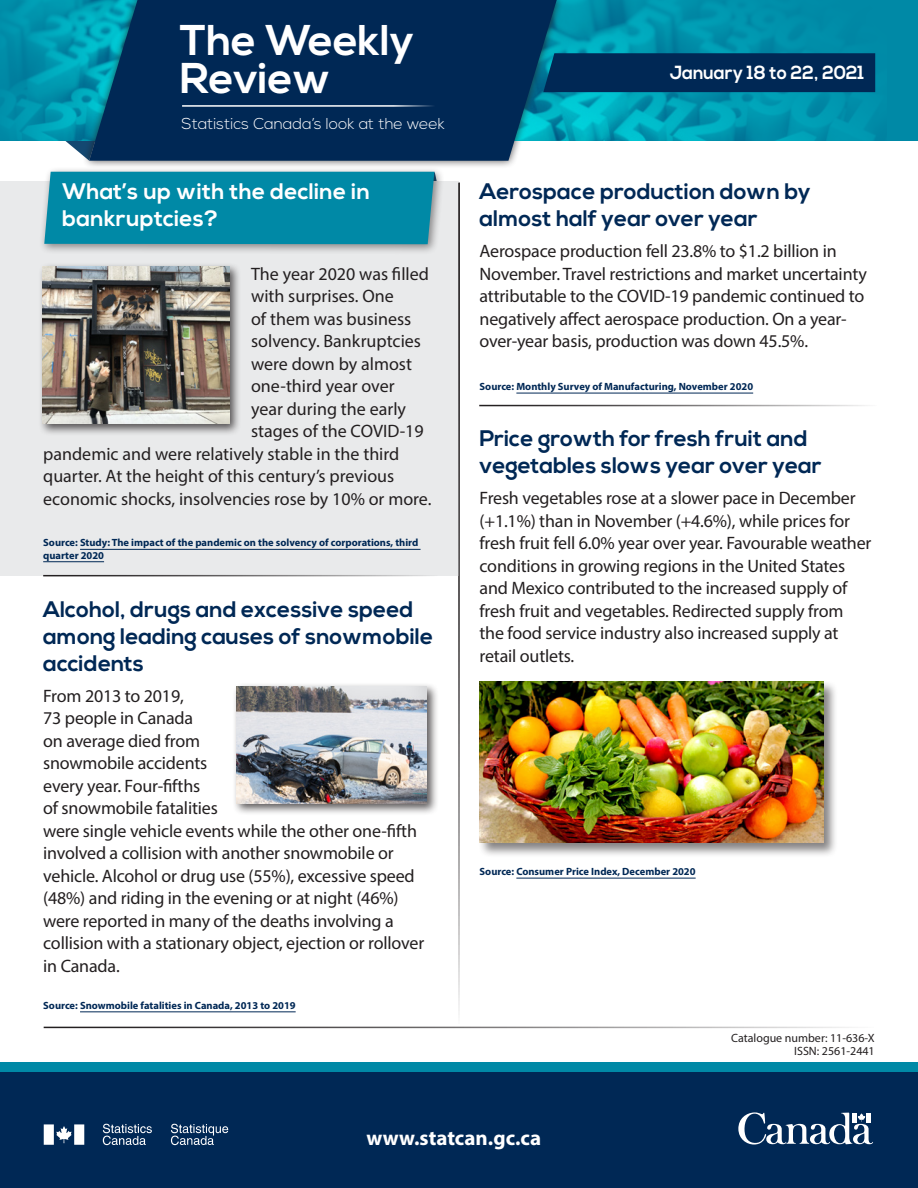
<style>
.page{position:relative;width:918px;height:1188px;background:#fff}
.page>*{position:absolute;margin:0;border:0;box-sizing:border-box;transform-origin:0 0}
.t1{font:700 42.9px/37.5px "Nexa";color:#fff}
.t2{font:700 22.5px/27px "Nexa";color:#002855}
.t3{font:700 22.5px/27px "Nexa";letter-spacing:.01em;color:#fff}
.t4{font:700 21px "Myriad Pro";color:#fff}
.t5{font:700 19.05px "Nexa";color:#fff;scale:.94 1}
.t6{font:18px/22.5px "Myriad Pro";letter-spacing:-.01em;color:#231f20}
.t7{font:300 15.75px "Nexa";color:#fff}
.t8{font:12px/13.6px "Myriad Pro";color:#231f20;text-align:right}
.t9{font:700 10.5px/12.5px "Myriad Pro";color:#002855}
</style>
<div class="page">
<div style="left:0;top:1072px;width:918px;height:116px;background:#002855"></div>
<svg style="left:65px;top:140px;width:17px;height:15px"></svg>
<div style="left:0;top:0;width:918px;height:140px;background:#0089a6"></div>
<img style="left:564px;top:0;width:312px;height:140px">
<img style="left:4px;top:0;width:78px;height:140px">
<div style="left:82px;top:0;width:482px;height:169px;background:#231f20;opacity:.75"></div>
<svg style="left:89px;top:0;width:468px;height:161px;fill:#002855"></svg>
<svg style="left:738px;top:1112px;width:135px;height:33px"></svg>
<svg style="left:44px;top:1124px;width:40px;height:21px"></svg>
<svg style="left:171px;top:1124px;width:57px;height:21px"></svg>
<svg style="left:103px;top:1124px;width:49px;height:21px"></svg>
<div style="left:543px;top:53px;width:332px;height:39px;background:#002855"></div>
<div style="left:0;top:1062px;width:918px;height:10px;background:#0089a6"></div>
<hr style="left:44px;top:1027px;width:830px;height:1px;background:#231f20">
<hr style="left:182px;top:105px;width:264px;height:2px;background:#fff">
<div style="left:0;top:182px;width:459px;height:394px;background:#e9eaeb"></div>
<hr style="left:516px;top:878px;width:180px;height:1px;background:#002855">
<hr style="left:80px;top:1012px;width:216px;height:1px;background:#002855">
<hr style="left:516px;top:393px;width:237px;height:1px;background:#002855">
<hr style="left:458px;top:183px;width:2px;height:841px;background:#231f20">
<hr style="left:479px;top:405px;width:398px;height:1px;background:#231f20">
<hr style="left:43px;top:575px;width:395px;height:1px;background:#231f20">
<hr style="left:80px;top:549px;width:341px;height:1px;background:#002855">
<hr style="left:43px;top:561px;width:61px;height:1px;background:#002855">
<div style="left:39px;top:166px;width:405px;height:89px;background:#231f20;opacity:.5"></div>
<div style="left:44px;top:172px;width:397px;height:72px;background:#0089a6"></div>
<div style="left:38px;top:262px;width:204px;height:174px;background:#231f20;opacity:.75"></div>
<img style="left:42px;top:266px;width:187px;height:158px">
<div style="left:232px;top:682px;width:207px;height:134px;background:#231f20;opacity:.75"></div>
<img style="left:236px;top:686px;width:191px;height:117px">
<div style="left:478px;top:680px;width:360px;height:177px;background:#231f20;opacity:.55"></div>
<img style="left:479px;top:682px;width:344px;height:161px">
<h1 class="t1" style="left:180px;top:23px;width:236px">The Weekly<br>Review</h1>
<p class="t7" style="left:182px;top:114px;width:265px">Statistics Canada’s look at the week</p>
<p class="t3" style="left:62px;top:178px;width:309px">What’s up with the decline in bankruptcies?</p>
<p class="t6" style="left:251px;top:262px;width:179px">The year 2020 was filled</p>
<p class="t6" style="left:251px;top:285px;width:144px">with surprises. One</p>
<p class="t6" style="left:251px;top:307px;width:162px">of them was business</p>
<p class="t6" style="left:251px;top:330px;width:171px">solvency. Bankruptcies</p>
<p class="t6" style="left:251px;top:352px;width:162px">were down by almost</p>
<p class="t6" style="left:251px;top:375px;width:145px">one-third year over</p>
<p class="t6" style="left:251px;top:397px;width:156px">year during the early</p>
<p class="t6" style="left:251px;top:420px;width:174px">stages of the COVID-19</p>
<p class="t6" style="left:43px;top:442px;width:358px">pandemic and were relatively stable in the third</p>
<p class="t6" style="left:43px;top:465px;width:353px">quarter. At the height of this century’s previous</p>
<p class="t6" style="left:43px;top:487px;width:390px">economic shocks, insolvencies rose by 10% or more.</p>
<p class="t9" style="left:43px;top:536px;width:377px">Source: Study: The impact of the pandemic on the solvency of corporations, third quarter 2020</p>
<p class="t2" style="left:43px;top:596px;width:392px">Alcohol, drugs and excessive speed among leading causes of snowmobile accidents</p>
<p class="t6" style="left:43px;top:684px;width:383px">From 2013 to 2019,<br>73 people in Canada<br>on average died from<br>snowmobile accidents<br>every year. Four-fifths<br>of snowmobile fatalities<br>were single vehicle events while the other one-fifth involved a collision with another snowmobile or vehicle. Alcohol or drug use (55%), excessive speed (48%) and riding in the evening or at night (46%) were reported in many of the deaths involving a collision with a stationary object, ejection or rollover in Canada.</p>
<p class="t9" style="left:43px;top:999px;width:254px">Source: Snowmobile fatalities in Canada, 2013 to 2019</p>
<p class="t5" style="left:670px;top:61px;width:208px">January 18 to 22, 2021</p>
<p class="t2" style="left:480px;top:179px;width:333px">Aerospace production down by almost half year over year</p>
<p class="t6" style="left:480px;top:240px;width:389px">Aerospace production fell 23.8% to $1.2 billion in November. Travel restrictions and market uncertainty attributable to the COVID-19 pandemic continued to negatively affect aerospace production. On a year&shy;over-year basis, production was down 45.5%.</p>
<p class="t9" style="left:480px;top:380px;width:275px">Source: Monthly Survey of Manufacturing, November 2020</p>
<p class="t2" style="left:480px;top:426px;width:344px">Price growth for fresh fruit and vegetables slows year over year</p>
<p class="t6" style="left:480px;top:487px;width:393px">Fresh vegetables rose at a slower pace in December (+1.1%) than in November (+4.6%), while prices for fresh fruit fell 6.0% year over year. Favourable weather conditions in growing regions in the United States and Mexico contributed to the increased supply of fresh fruit and vegetables. Redirected supply from the food service industry also increased supply at retail outlets.</p>
<p class="t9" style="left:480px;top:865px;width:218px">Source: Consumer Price Index, December 2020</p>
<p class="t8" style="left:731px;top:1031px;width:145px">Catalogue number: 11-636-X<br>ISSN: 2561-2441</p>
<p class="t4" style="left:367px;top:1125px;width:176px">www.statcan.gc.ca</p>
</div>
